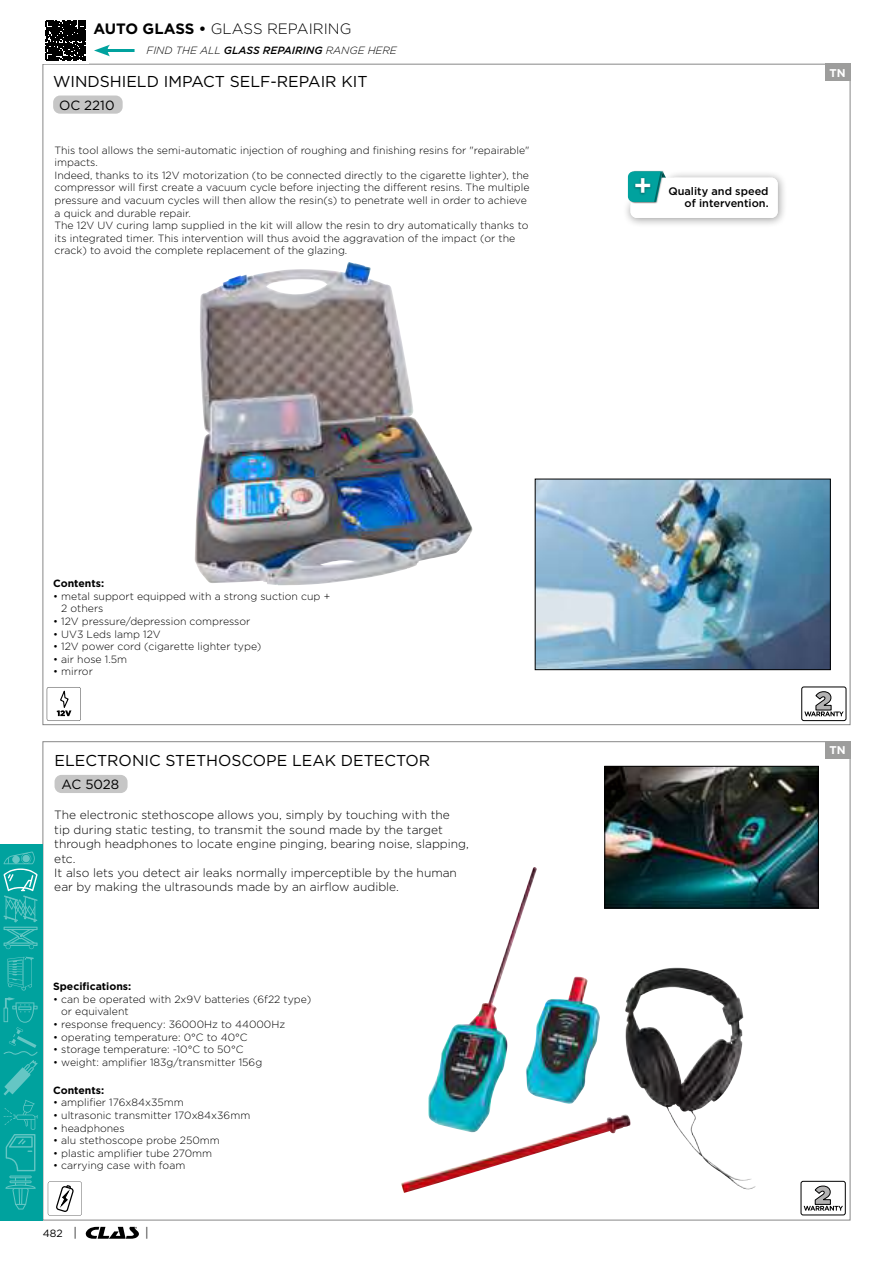
<style>
.page{position:relative;width:893px;height:1263px;background:#fff}
.page>*{position:absolute;margin:0;border:0;box-sizing:border-box;transform-origin:0 0}
.t1{font:15.75px "Gotham";color:#000}
.t2{font:300 15px "Gotham";color:#000}
.t3{font:13.35px "Gotham";color:#000}
.t4{font:300 12px/14.4px "Gotham";color:#000}
.t5{font:700 11.25px "Gotham";color:#fff}
.t6{font:500 10.95px/12.1px "Gotham";color:#000;text-align:right}
.t7{font:300 10.5px/12.6px "Gotham";color:#000}
.t8{font:italic 300 10.5px "Gotham";color:#000}
.t9{font:700 10.5px "Gotham";color:#000}
.t10{font:10.5px "Gotham";color:#000}
.s1{font-weight:700}
.s2{font-weight:500}
</style>
<div class="page">
<div style="left:0;top:844px;width:43px;height:376px;background:#00a29e"></div>
<svg style="left:86px;top:1227px;width:53px;height:12px"></svg>
<svg style="left:146px;top:1227px;width:1px;height:12px"></svg>
<svg style="left:74px;top:1227px;width:2px;height:12px"></svg>
<svg style="left:3px;top:851px;width:35px;height:98px"></svg>
<svg style="left:4px;top:997px;width:34px;height:212px"></svg>
<svg style="left:7px;top:956px;width:27px;height:34px"></svg>
<img style="left:195px;top:262px;width:277px;height:324px">
<img style="left:427px;top:867px;width:329px;height:323px">
<img style="left:606px;top:768px;width:211px;height:138px">
<div style="left:604px;top:766px;width:215px;height:142px;border:1px solid #000"></div>
<svg style="left:804px;top:1185px;width:39px;height:26px"></svg>
<div style="left:801px;top:1181px;width:44px;height:34px;border:1px solid #000;border-radius:2px"></div>
<svg style="left:48px;top:1181px;width:34px;height:34px"></svg>
<svg style="left:804px;top:691px;width:40px;height:25px"></svg>
<div style="left:801px;top:687px;width:45px;height:34px;border:1px solid #000;border-radius:2px"></div>
<div style="left:623px;top:170px;width:165px;height:58px;background:#000;opacity:.4"></div>
<div style="left:629px;top:170px;width:35px;height:33px;background:#fbfbfb"></div>
<div style="left:628px;top:170px;width:35px;height:33px;background:#f4f4f4"></div>
<svg style="left:47px;top:687px;width:34px;height:34px"></svg>
<img style="left:537px;top:481px;width:292px;height:187px">
<div style="left:535px;top:479px;width:296px;height:191px;border:1px solid #000"></div>
<hr style="left:104px;top:49px;width:31px;height:3px;background:#00a29e">
<svg style="left:94px;top:45px;width:16px;height:11px"></svg>
<div style="left:42px;top:17px;width:47px;height:47px;background:linear-gradient(to right,#fff,#fff)"></div>
<svg style="left:46px;top:21px;width:40px;height:39px;background:#1b1b1b"></svg>
<div style="left:53px;top:96px;width:70px;height:18px;background:#c6c6c6;border-radius:7px"></div>
<div style="left:55px;top:775px;width:73px;height:18px;background:#c6c6c6;border-radius:7px"></div>
<div style="left:825px;top:64px;width:25px;height:17px;background:#9d9d9c"></div>
<div style="left:825px;top:741px;width:25px;height:17px;background:#9d9d9c"></div>
<svg style="left:628px;top:171px;width:150px;height:47px"></svg>
<h2 class="t2" style="left:93px;top:20px;width:260px"><span class="s1">AUTO GLASS •</span> GLASS REPAIRING</h2>
<p class="t8" style="left:147px;top:44px;width:252px">FIND THE ALL <span class="s2">GLASS REPAIRING</span> RANGE HERE</p>
<h1 class="t1" style="left:53px;top:71px;width:316px">WINDSHIELD IMPACT SELF-REPAIR KIT</h1>
<p class="t3" style="left:59px;top:97px;width:57px">OC 2210</p>
<p class="t7" style="left:55px;top:143px;width:476px">This tool allows the semi-automatic injection of roughing and finishing resins for "repairable" impacts.<br>Indeed, thanks to its 12V motorization (to be connected directly to the cigarette lighter), the compressor will first create a vacuum cycle before injecting the different resins. The multiple pressure and vacuum cycles will then allow the resin(s) to penetrate well in order to achieve a quick and durable repair.<br>The 12V UV curing lamp supplied in the kit will allow the resin to dry automatically thanks to its integrated timer. This intervention will thus avoid the aggravation of the impact (or the crack) to avoid the complete replacement of the glazing.</p>
<p class="t9" style="left:53px;top:576px;width:53px">Contents:</p>
<p class="t7" style="left:61px;top:589px;width:270px;text-indent:-8px">• metal support equipped with a strong suction cup +<br>2 others</p>
<p class="t7" style="left:53px;top:615px;width:199px">• 12V pressure/depression compressor</p>
<p class="t7" style="left:53px;top:627px;width:109px">• UV3 Leds lamp 12V</p>
<p class="t7" style="left:53px;top:640px;width:210px">• 12V power cord (cigarette lighter type)</p>
<p class="t7" style="left:53px;top:652px;width:76px">• air hose 1.5m</p>
<p class="t7" style="left:53px;top:665px;width:41px">• mirror</p>
<h1 class="t1" style="left:55px;top:750px;width:377px">ELECTRONIC STETHOSCOPE LEAK DETECTOR</h1>
<p class="t3" style="left:62px;top:776px;width:59px">AC 5028</p>
<p class="t4" style="left:54px;top:808px;width:416px">The electronic stethoscope allows you, simply by touching with the<br>tip during static testing, to transmit the sound made by the target through headphones to locate engine pinging, bearing noise, slapping, etc.<br>It also lets you detect air leaks normally imperceptible by the human ear by making the ultrasounds made by an airflow audible.</p>
<p class="t9" style="left:53px;top:979px;width:80px">Specifications:</p>
<p class="t7" style="left:61px;top:992px;width:251px;text-indent:-8px">• can be operated with 2x9V batteries (6f22 type) or equivalent</p>
<p class="t7" style="left:53px;top:1017px;width:234px">• response frequency: 36000Hz to 44000Hz</p>
<p class="t7" style="left:53px;top:1030px;width:196px">• operating temperature: 0°C to 40°C</p>
<p class="t7" style="left:53px;top:1043px;width:192px">• storage temperature: -10°C to 50°C</p>
<p class="t7" style="left:53px;top:1055px;width:211px">• weight: amplifier 183g/transmitter 156g</p>
<p class="t9" style="left:53px;top:1083px;width:53px">Contents:</p>
<p class="t7" style="left:53px;top:1096px;width:132px">• amplifier 176x84x35mm</p>
<p class="t7" style="left:53px;top:1109px;width:199px">• ultrasonic transmitter 170x84x36mm</p>
<p class="t7" style="left:53px;top:1121px;width:73px">• headphones</p>
<p class="t7" style="left:53px;top:1134px;width:168px">• alu stethoscope probe 250mm</p>
<p class="t7" style="left:53px;top:1146px;width:161px">• plastic amplifier tube 270mm</p>
<p class="t7" style="left:53px;top:1159px;width:134px">• carrying case with foam</p>
<p class="t10" style="left:43px;top:1226px;width:21px">482</p>
<p class="t6" style="left:668px;top:185px;width:102px">Quality and speed of intervention.</p>
<p class="t5" style="left:830px;top:65px;width:18px">TN</p>
<p class="t5" style="left:830px;top:743px;width:18px">TN</p>
</div>
